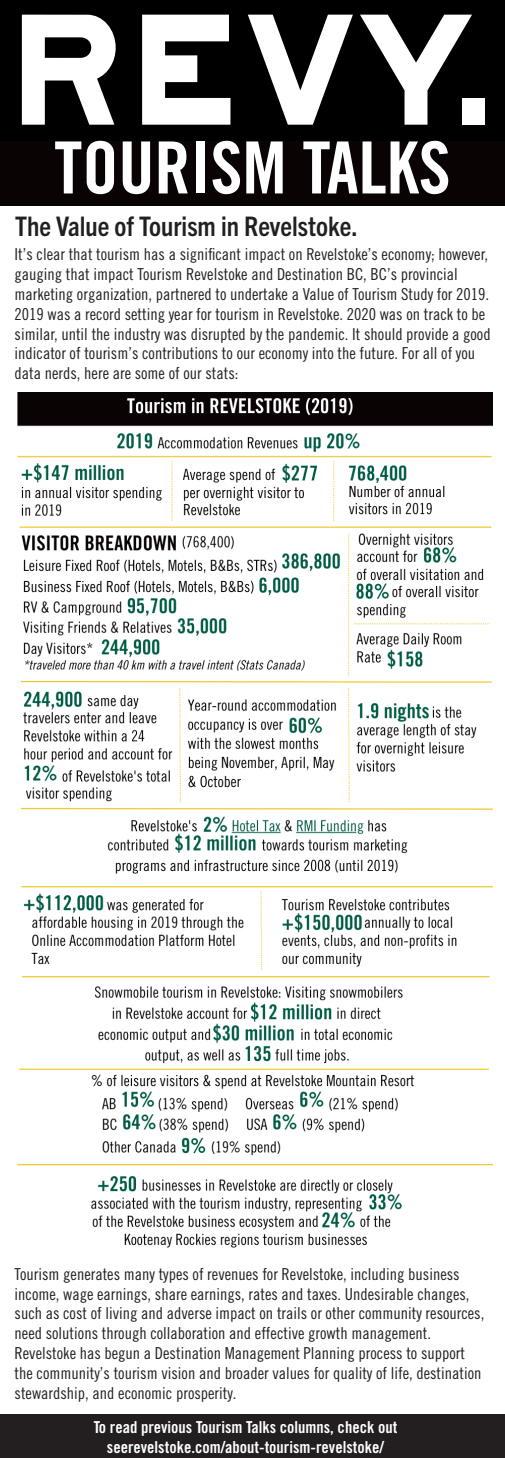
<style>
.page{position:relative;width:505px;height:1458px;background:#fff}
.page>*{position:absolute;margin:0;border:0;box-sizing:border-box;transform-origin:0 0}
.t1{font:72px "Trade Gothic LT Pro Bd Cn 20";color:#fff}
.t2{font:700 condensed 27px "Trade Gothic Next LT Pro";color:#231f20}
.t3{font:16.5px/19.8px "Trade Gothic LT Pro Cn 18";color:#231f20}
.t4{font:16.5px "Trade Gothic LT Pro Bd Cn 20";color:#fff}
</style>
<div class="page">
<div style="left:0;top:0;width:504px;height:158px;background:#000"></div>
<svg style="left:142px;top:15px;width:88px;height:110px"></svg>
<svg style="left:248px;top:15px;width:104px;height:110px"></svg>
<svg style="left:22px;top:15px;width:94px;height:110px"></svg>
<div style="left:462px;top:98px;width:23px;height:27px;background:#fff"></div>
<svg style="left:360px;top:15px;width:111px;height:110px"></svg>
<div style="left:0;top:141px;width:504px;height:65px;background:#090304"></div>
<div style="left:0;top:1415px;width:504px;height:43px;background:#231f20"></div>
<img style="left:17px;top:392px;width:474px;height:856px">
<p class="t1" style="left:54px;top:124px;width:397px">TOURISM TALKS</p>
<p class="t2" style="left:15px;top:208px;width:344px">The Value of Tourism in Revelstoke.</p>
<p class="t3" style="left:15px;top:244px;width:477px">It’s clear that tourism has a significant impact on Revelstoke’s economy; however, gauging that impact Tourism Revelstoke and Destination BC, BC’s provincial marketing organization, partnered to undertake a Value of Tourism Study for 2019.<br>2019 was a record setting year for tourism in Revelstoke. 2020 was on track to be similar, until the industry was disrupted by the pandemic. It should provide a good indicator of tourism’s contributions to our economy into the future. For all of you data nerds, here are some of our stats:</p>
<p class="t3" style="left:15px;top:1264px;width:471px">Tourism generates many types of revenues for Revelstoke, including business income, wage earnings, share earnings, rates and taxes. Undesirable changes, such as cost of living and adverse impact on trails or other community resources, need solutions through collaboration and effective growth management.<br>Revelstoke has begun a Destination Management Planning process to support the community’s tourism vision and broader values for quality of life, destination stewardship, and economic prosperity.</p>
<p class="t4" style="left:94px;top:1417px;width:305px">To read previous Tourism Talks columns, check out</p>
<p class="t4" style="left:107px;top:1437px;width:278px">seerevelstoke.com/about-tourism-revelstoke/</p>
</div>
